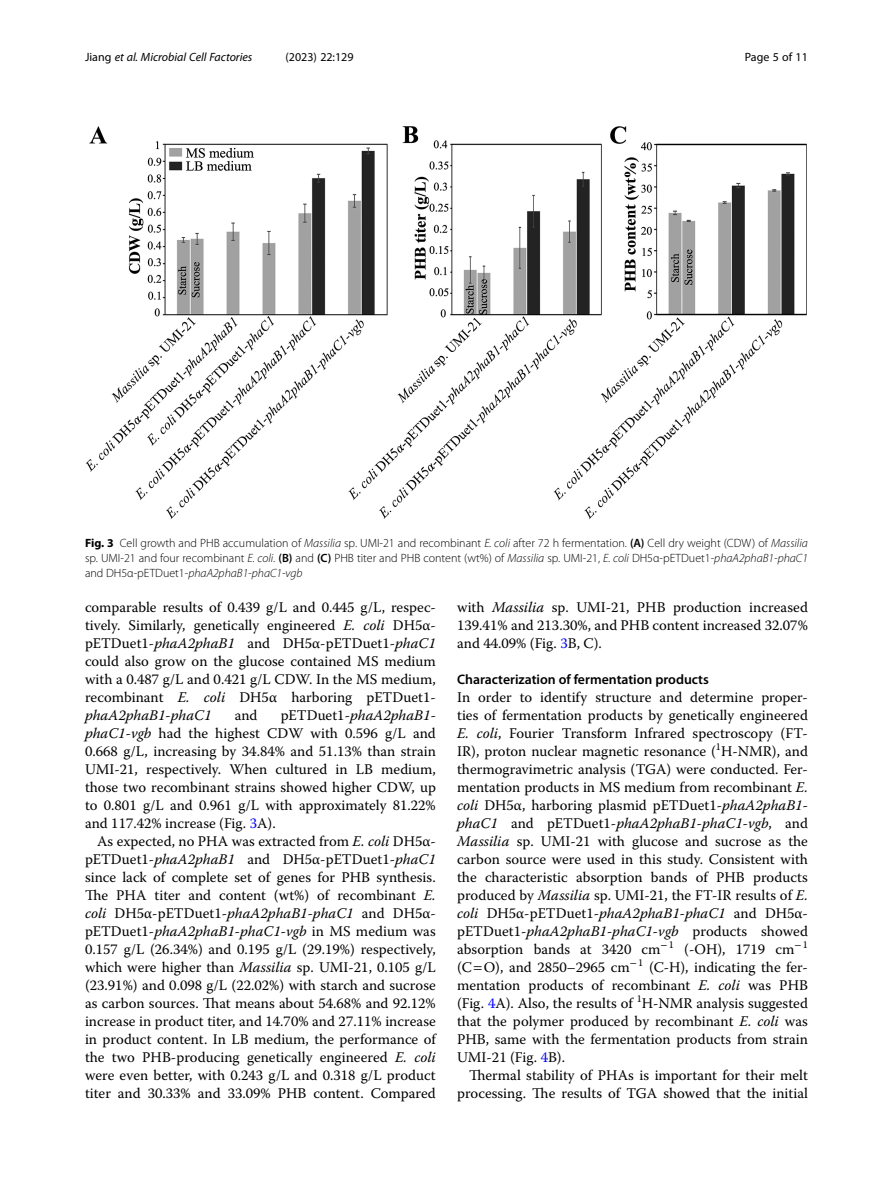
<style>
.page{position:relative;width:893px;height:1191px;background:#fff}
.page>*{position:absolute;margin:0;border:0;box-sizing:border-box;transform-origin:0 0}
.Body_Text_Indent{font:14.7px/18px "Warnock Pro";color:#000;text-align:justify}
.Body_Text{font:14.7px/18px "Warnock Pro";color:#000;text-align:justify}
.Head_2{font:600 13.8px "Myriad Pro";color:#000}
.Figure_Caption{font:300 12px/15px "Myriad Pro";color:#000;text-align:justify}
.t1{font:italic 12px "Myriad Pro";color:#000}
.t2{font:12px "Myriad Pro";color:#000}
.s1{font-style:normal}
.s2{font-weight:700}
.s3{font-style:italic}
.s4{font-weight:600}
.s5{color:#00f}
</style>
<div class="page">
<img style="left:85px;top:126px;width:722px;height:393px">
<p class="t1" style="left:85px;top:50px;width:169px"><span class="s1">Jiang</span> et al. Microbial Cell Factories</p>
<p class="t2" style="left:286px;top:50px;width:70px">(2023) 22:129</p>
<p class="t2" style="left:745px;top:50px;width:65px">Page 5 of 11</p>
<p class="Figure_Caption" style="left:85px;top:535px;width:724px"><span class="s2">Fig. 3</span> Cell growth and PHB accumulation of <span class="s3">Massilia</span> sp. UMI-21 and recombinant <span class="s3">E. coli</span> after 72 h fermentation. <span class="s4">(A)</span> Cell dry weight (CDW) of <span class="s3">Massilia </span>sp. UMI-21 and four recombinant <span class="s3">E. coli</span>. <span class="s4">(B)</span> and <span class="s4">(C)</span> PHB titer and PHB content (wt%) of <span class="s3">Massilia</span> sp. UMI-21, <span class="s3">E. coli</span> DH5α-pETDuet1-<span class="s3">phaA2phaB1-phaC1 </span>and DH5α-pETDuet1-<span class="s3">phaA2phaB1-phaC1-vgb</span></p>
<p class="Body_Text_Indent" style="left:85px;top:598px;width:352px">comparable results of 0.439 g/L and 0.445 g/L, respec&shy;tively. Similarly, genetically engineered <span class="s3">E. coli</span> DH5α&shy;pETDuet1-<span class="s3">phaA2phaB1</span> and DH5α-pETDuet1-<span class="s3">phaC1 </span>could also grow on the glucose contained MS medium with a 0.487 g/L and 0.421 g/L CDW. In the MS medium, recombinant <span class="s3">E. coli</span> DH5α harboring pETDuet1- <span class="s3">phaA2phaB1-phaC1</span></p>
<p class="Body_Text_Indent" style="left:235px;top:706px;width:24px">and</p>
<p class="Body_Text_Indent" style="left:85px;top:706px;width:352px;text-indent:196px">pETDuet1-<span class="s3">phaA2phaB1- phaC1-vgb</span> had the highest CDW with 0.596 g/L and 0.668 g/L, increasing by 34.84% and 51.13% than strain UMI-21, respectively. When cultured in LB medium, those two recombinant strains showed higher CDW, up to 0.801 g/L and 0.961 g/L with approximately 81.22% and 117.42% increase (Fig. <span class="s5">3</span>A).</p>
<p class="Body_Text_Indent" style="left:85px;top:832px;width:352px;text-indent:12px">As expected, no PHA was extracted from <span class="s3">E. coli</span> DH5α&shy;pETDuet1-<span class="s3">phaA2phaB1</span> and DH5α-pETDuet1-<span class="s3">phaC1 </span>since lack of complete set of genes for PHB synthesis.<br>The PHA titer and content (wt%) of recombinant <span class="s3">E. coli</span> DH5α-pETDuet1-<span class="s3">phaA2phaB1-phaC1</span> and DH5α&shy;pETDuet1-<span class="s3">phaA2phaB1-phaC1-vgb</span> in MS medium was 0.157 g/L (26.34%) and 0.195 g/L (29.19%) respectively, which were higher than <span class="s3">Massilia</span> sp. UMI-21, 0.105 g/L (23.91%) and 0.098 g/L (22.02%) with starch and sucrose as carbon sources. That means about 54.68% and 92.12% increase in product titer, and 14.70% and 27.11% increase in product content. In LB medium, the performance of the two PHB-producing genetically engineered <span class="s3">E. coli </span>were even better, with 0.243 g/L and 0.318 g/L product titer and 30.33% and 33.09% PHB content. Compared</p>
<p class="Body_Text_Indent" style="left:457px;top:598px;width:352px">with <span class="s3">Massilia</span> sp. UMI-21, PHB production increased 139.41% and 213.30%, and PHB content increased 32.07% and 44.09% (Fig. <span class="s5">3</span>B, C).</p>
<p class="Head_2" style="left:457px;top:671px;width:253px">Characterization of fermentation products</p>
<p class="Body_Text" style="left:457px;top:688px;width:352px">In order to identify structure and determine proper&shy;ties of fermentation products by genetically engineered <span class="s3">E. coli</span>, Fourier Transform Infrared spectroscopy (FT-IR), proton nuclear magnetic resonance (<sup>1</sup>H-NMR), and thermogravimetric analysis (TGA) were conducted. Fer&shy;mentation products in MS medium from recombinant <span class="s3">E. coli</span> DH5α, harboring plasmid pETDuet1-<span class="s3">phaA2phaB1- phaC1</span> and pETDuet1-<span class="s3">phaA2phaB1-phaC1-vgb</span>, and <span class="s3">Massilia</span> sp. UMI-21 with glucose and sucrose as the carbon source were used in this study. Consistent with the characteristic absorption bands of PHB products produced by <span class="s3">Massilia</span> sp. UMI-21, the FT-IR results of <span class="s3">E. coli</span> DH5α-pETDuet1-<span class="s3">phaA2phaB1-phaC1</span> and DH5α&shy;pETDuet1-<span class="s3">phaA2phaB1-phaC1-vgb</span> products showed absorption bands at 3420 cm<sup>−</sup><sup>1</sup> (-OH), 1719 cm<sup>−</sup><sup>1 </sup>(C O), and 2850–2965 cm<sup>−</sup><sup>1</sup> (C-H), indicating the fer&shy;mentation products of recombinant <span class="s3">E. coli</span> was PHB (Fig. <span class="s5">4</span>A). Also, the results of <sup>1</sup>H-NMR analysis suggested that the polymer produced by recombinant <span class="s3">E. coli</span> was PHB, same with the fermentation products from strain UMI-21 (Fig. <span class="s5">4</span>B).</p>
<p class="Body_Text_Indent" style="left:457px;top:1066px;width:352px;text-align:right">Thermal stability of PHAs is important for their melt processing. The results of TGA showed that the initial</p>
</div>
